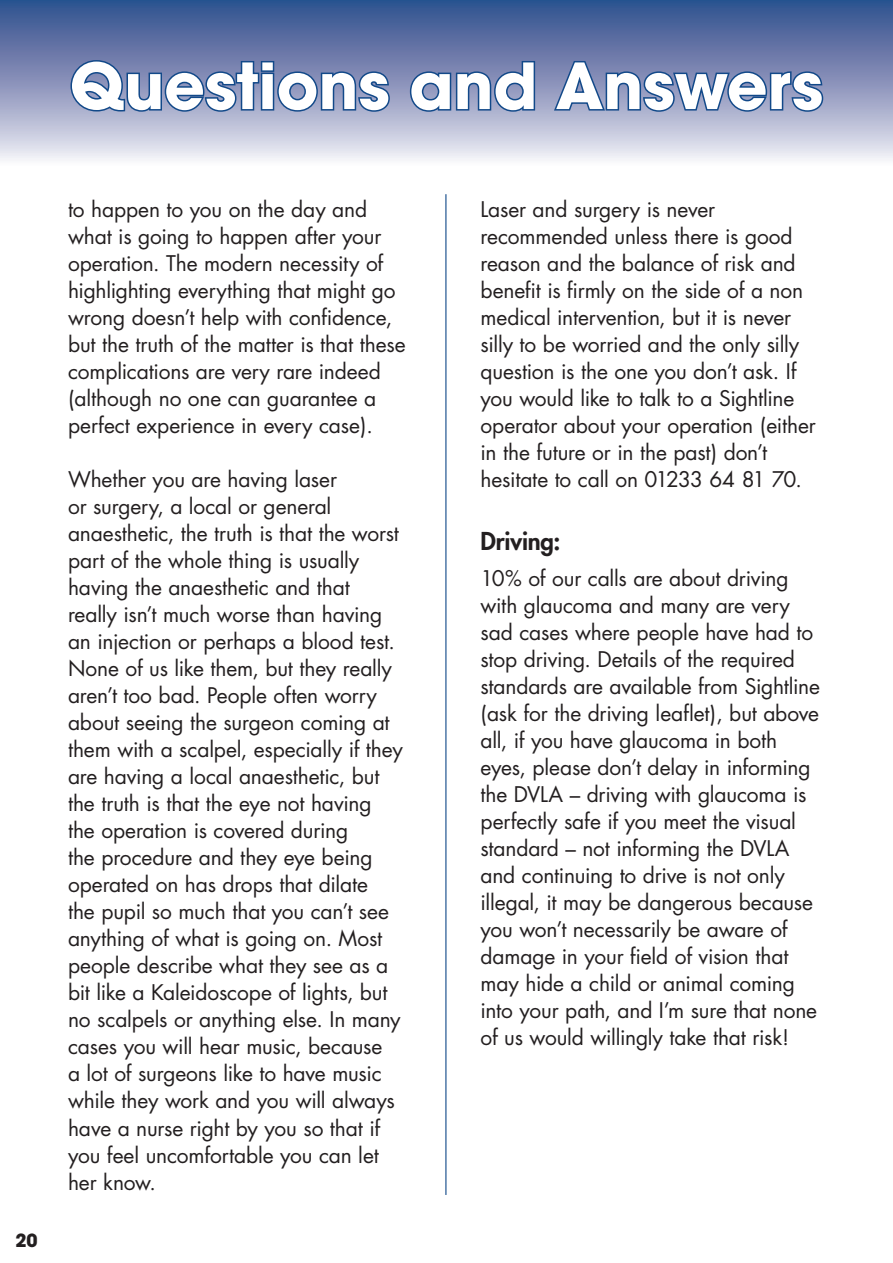
<style>
.page{position:relative;width:893px;height:1263px;background:#fff}
.page>*{position:absolute;margin:0;border:0;box-sizing:border-box;transform-origin:0 0}
.t1{font:700 63px "Avant Garde";color:#fff}
.t2{font:800 24px "Futura";letter-spacing:-.005em;color:#231f20}
.t3{font:21px/27px "Futura";letter-spacing:-.01em;color:#231f20}
.t4{font:700 18px "Avant Garde";color:#231f20}
</style>
<div class="page">
<hr style="left:892px;top:1201px;width:1px;height:41px;background:#0079c2">
<hr style="left:445px;top:194px;width:1px;height:1001px;background:#124989">
<svg style="left:0;top:0;width:893px;height:160px;background:#8896bc"></svg>
<svg style="left:69px;top:59px;width:322px;height:55px;background:#6a7fad"></svg>
<svg style="left:408px;top:59px;width:129px;height:54px;background:#6d81ae"></svg>
<svg style="left:552px;top:56px;width:273px;height:57px;background:#6c80ae"></svg>
<h1 class="t1" style="left:70px;top:45px;width:755px">Questions and Answers</h1>
<p class="t4" style="left:16px;top:1229px;width:24px">20</p>
<p class="t3" style="left:68px;top:196px;width:339px">to happen to you on the day and what is going to happen after your operation. The modern necessity of highlighting everything that might go wrong doesn’t help with confidence, but the truth of the matter is that these complications are very rare indeed (although no one can guarantee a perfect experience in every case).</p>
<p class="t3" style="left:68px;top:466px;width:336px">Whether you are having laser<br>or surgery, a local or general anaesthetic, the truth is that the worst part of the whole thing is usually having the anaesthetic and that really isn’t much worse than having an injection or perhaps a blood test.<br>None of us like them, but they really aren’t too bad. People often worry about seeing the surgeon coming at them with a scalpel, especially if they are having a local anaesthetic, but the truth is that the eye not having the operation is covered during<br>the procedure and they eye being operated on has drops that dilate<br>the pupil so much that you can’t see anything of what is going on. Most people describe what they see as a bit like a Kaleidoscope of lights, but no scalpels or anything else. In many cases you will hear music, because<br>a lot of surgeons like to have music while they work and you will always have a nurse right by you so that if you feel uncomfortable you can let her know.</p>
<p class="t3" style="left:480px;top:196px;width:337px">Laser and surgery is never recommended unless there is good reason and the balance of risk and benefit is firmly on the side of a non medical intervention, but it is never silly to be worried and the only silly question is the one you don’t ask. If you would like to talk to a Sightline operator about your operation (either in the future or in the past) don’t hesitate to call on 01233 64 81 70.</p>
<p class="t2" style="left:480px;top:525px;width:81px">Driving:</p>
<p class="t3" style="left:480px;top:565px;width:341px">10% of our calls are about driving with glaucoma and many are very sad cases where people have had to stop driving. Details of the required standards are available from Sightline (ask for the driving leaflet), but above all, if you have glaucoma in both eyes, please don’t delay in informing the DVLA – driving with glaucoma is perfectly safe if you meet the visual standard – not informing the DVLA and continuing to drive is not only illegal, it may be dangerous because you won’t necessarily be aware of damage in your field of vision that may hide a child or animal coming into your path, and I’m sure that none of us would willingly take that risk!</p>
</div>
